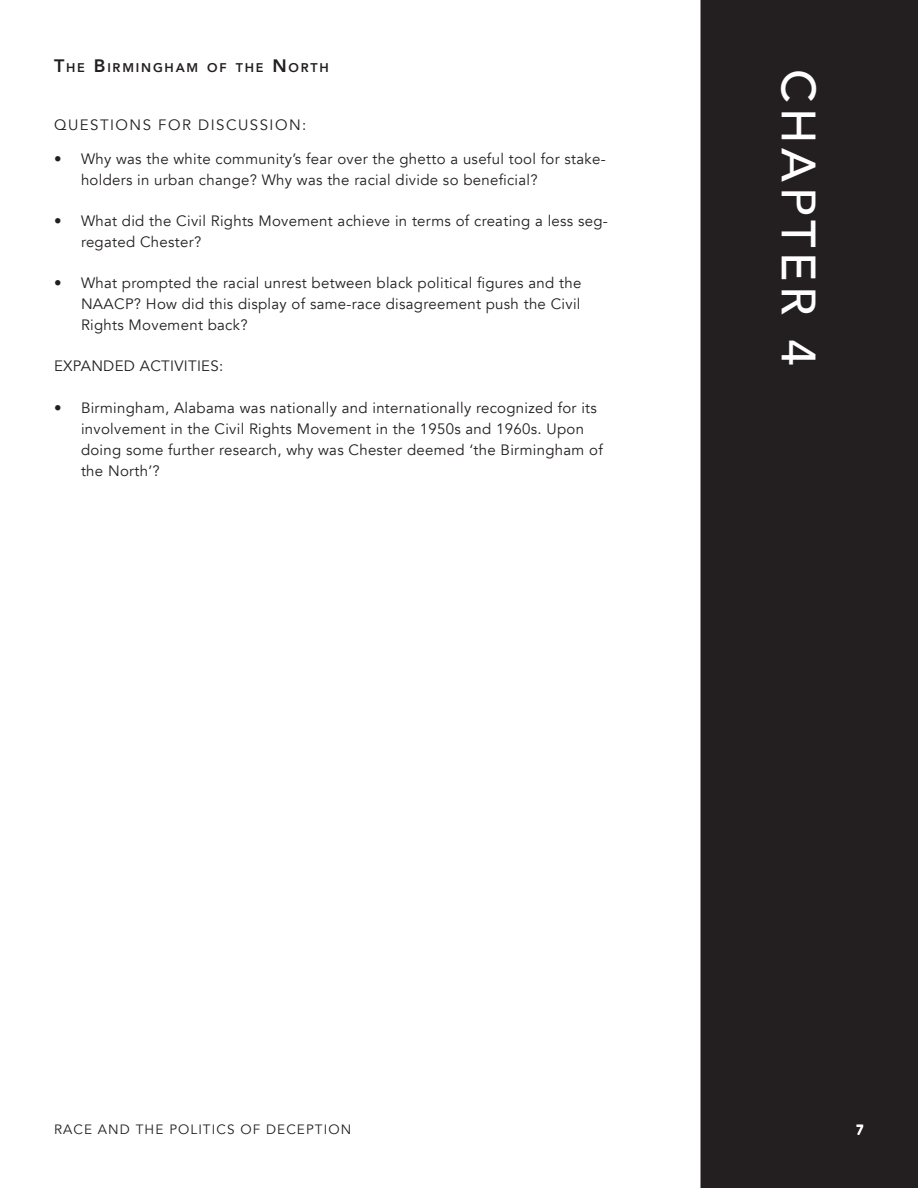
<style>
.page{position:relative;width:918px;height:1188px;background:#fff}
.page>*{position:absolute;margin:0;border:0;box-sizing:border-box;transform-origin:0 0}
.interior__page_title{font:500 48px "Avenir";letter-spacing:.1em;color:#fff}
.interior__page_title-2{font:15px/21px "Avenir";letter-spacing:.02em;color:#231f20}
.interior__page_title-3{font:15px "Avenir";letter-spacing:.1em;color:#231f20}
.interior__section_he{font:15px "Avenir";letter-spacing:.02em;color:#231f20}
.footer-recto{font:13.5px "Avenir";letter-spacing:.08em;color:#231f20}
.cover__biblio{font:800 13.5px "Avenir";color:#fff}
.interior__page_title-4{font:800 12.6px "Avenir";letter-spacing:.145em;color:#231f20}
.s1{font-size:18px}
</style>
<div class="page">
<div style="left:700px;top:0;width:218px;height:1188px;background:#231f20"></div>
<p class="interior__page_title-4" style="left:54px;top:58px;width:276px"><span class="s1">T</span>HE <span class="s1">B</span>IRMINGHAM OF THE <span class="s1">N</span> ORTH</p>
<p class="interior__page_title-3" style="left:54px;top:116px;width:254px">QUESTIONS FOR DISCUSSION:</p>
<p class="interior__page_title-2" style="left:81px;top:148px;width:526px;text-indent:-27px">• Why was the white community’s fear over the ghetto a useful tool for stake&shy;holders in urban change? Why was the racial divide so beneficial?</p>
<p class="interior__page_title-2" style="left:81px;top:210px;width:528px;text-indent:-27px">• What did the Civil Rights Movement achieve in terms of creating a less seg&shy;regated Chester?</p>
<p class="interior__page_title-2" style="left:81px;top:273px;width:502px;text-align:justify;text-indent:-27px">• What prompted the racial unrest between black political figures and the NAACP? How did this display of same-race disagreement push the Civil Rights Movement back?</p>
<p class="interior__section_he" style="left:54px;top:357px;width:171px">EXPANDED ACTIVITIES:</p>
<p class="interior__page_title-2" style="left:81px;top:397px;width:523px;text-indent:-27px">• Birmingham, Alabama was nationally and internationally recognized for its involvement in the Civil Rights Movement in the 1950s and 1960s. Upon doing some further research, why was Chester deemed ‘the Birmingham of the North’?</p>
<p class="interior__page_title" style="left:840px;top:69px;width:298px;rotate:90deg">CHAPTER 4</p>
<p class="footer-recto" style="left:54px;top:1121px;width:299px">RACE AND THE POLITICS OF DECEPTION</p>
<p class="cover__biblio" style="left:856px;top:1119px;width:9px">7</p>
</div>
